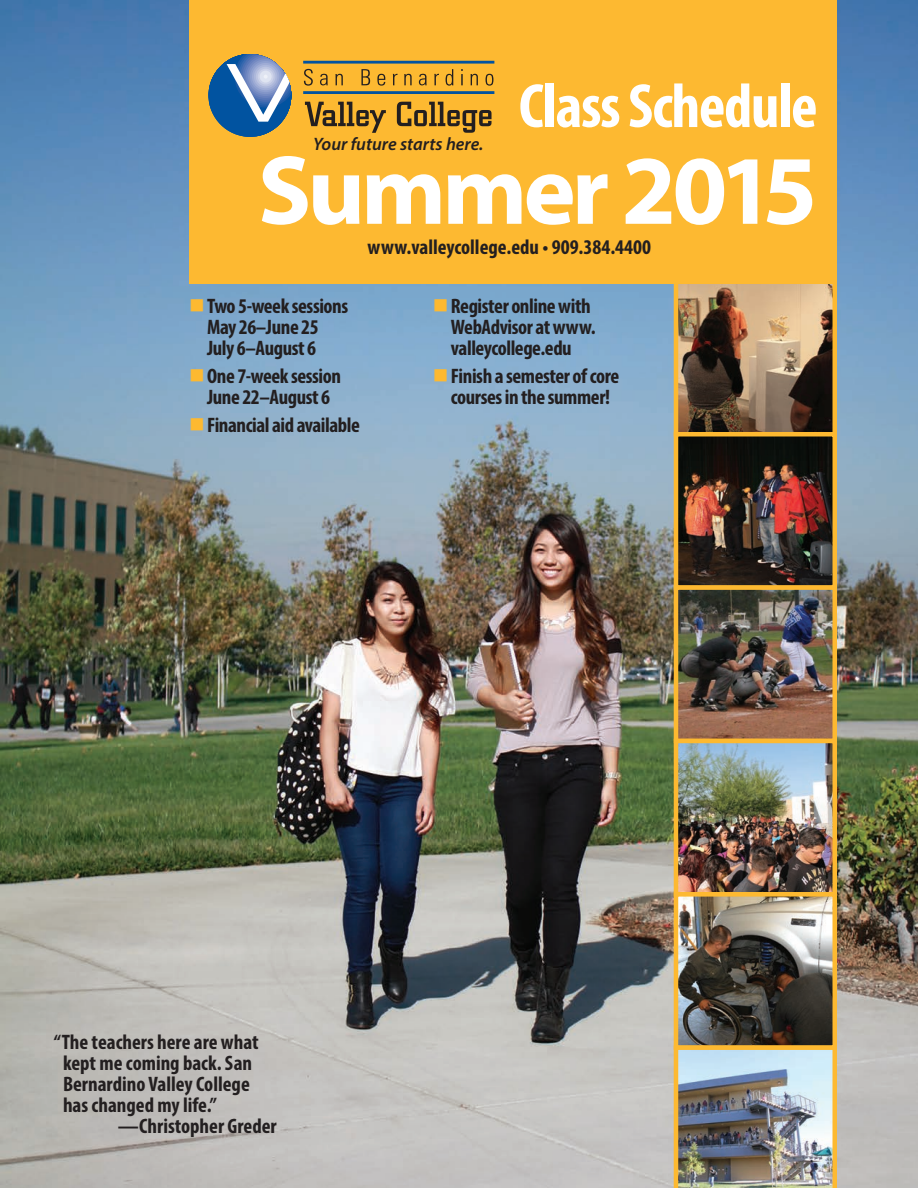
<style>
.page{position:relative;width:918px;height:1188px;background:#fff}
.page>*{position:absolute;margin:0;border:0;box-sizing:border-box;transform-origin:0 0}
.t1{font:700 99px "Myriad Pro";letter-spacing:-.04em;color:#fff}
.t2{font:700 condensed 63px "Myriad Pro";letter-spacing:-.02em;color:#fff}
.t3{font:700 condensed 21px/21px "Myriad Pro";letter-spacing:-.02em;color:#231f20}
.t4{font:700 condensed 21px/21px "Myriad Pro";color:#231f20}
.t5{font:italic 600 18px "Myriad Pro";color:#231f20}
.s1{color:#fdb931}
</style>
<div class="page">
<img style="left:0;top:0;width:918px;height:1188px">
<img style="left:679px;top:284px;width:153px;height:761px">
<div style="left:674px;top:279px;width:163px;height:157px;border:4px solid #fdb931"></div>
<div style="left:189px;top:0;width:648px;height:284px;background:#fdb931"></div>
<svg style="left:305px;top:102px;width:81px;height:31px"></svg>
<svg style="left:397px;top:102px;width:95px;height:31px"></svg>
<svg style="left:304px;top:69px;width:9px;height:17px"></svg>
<svg style="left:320px;top:74px;width:8px;height:11px"></svg>
<svg style="left:335px;top:74px;width:8px;height:11px"></svg>
<svg style="left:361px;top:69px;width:9px;height:16px"></svg>
<svg style="left:377px;top:74px;width:8px;height:12px"></svg>
<svg style="left:393px;top:74px;width:5px;height:11px"></svg>
<svg style="left:404px;top:74px;width:8px;height:11px"></svg>
<svg style="left:419px;top:74px;width:8px;height:11px"></svg>
<svg style="left:434px;top:74px;width:5px;height:11px"></svg>
<svg style="left:446px;top:69px;width:7px;height:17px"></svg>
<svg style="left:461px;top:69px;width:2px;height:16px"></svg>
<svg style="left:471px;top:74px;width:7px;height:11px"></svg>
<svg style="left:486px;top:74px;width:7px;height:12px"></svg>
<svg style="left:208px;top:54px;width:83px;height:83px"></svg>
<hr style="left:303px;top:61px;width:191px;height:3px;background:#0153a0">
<hr style="left:303px;top:91px;width:191px;height:3px;background:#0153a0">
<div style="left:674px;top:432px;width:163px;height:158px;border:4px solid #fdb931"></div>
<div style="left:674px;top:585px;width:163px;height:158px;border:4px solid #fdb931"></div>
<div style="left:674px;top:739px;width:163px;height:158px;border:4px solid #fdb931"></div>
<div style="left:674px;top:892px;width:163px;height:158px;border:4px solid #fdb931"></div>
<img style="left:674px;top:1045px;width:163px;height:143px">
<h2 class="t2" style="left:519px;top:67px;width:300px">Class Schedule</h2>
<h1 class="t1" style="left:258px;top:126px;width:561px">Summer 2015</h1>
<p class="t4" style="left:368px;top:236px;width:285px">www.valleycollege.edu • 909.384.4400</p>
<p class="t5" style="left:313px;top:133px;width:172px">Your future starts here.</p>
<p class="t3" style="left:207px;top:295px;width:143px;text-indent:-18px"><span class="s1">■</span>Two 5-week sessions<br>May 26–June 25<br>July 6–August 6</p>
<p class="t3" style="left:189px;top:365px;width:154px;text-align:center"><span class="s1">■</span>One 7-week session<br>June 22–August 6</p>
<p class="t3" style="left:189px;top:414px;width:173px"><span class="s1">■</span>Financial aid available</p>
<p class="t3" style="left:451px;top:295px;width:146px;text-indent:-18px"><span class="s1">■</span>Register online with<br>WebAdvisor at www. valleycollege.edu</p>
<p class="t3" style="left:433px;top:365px;width:188px;text-align:center"><span class="s1">■</span>Finish a semester of core courses in the summer!</p>
<p class="t4" style="left:63px;top:1031px;width:197px;text-indent:-9px">“The teachers here are what kept me coming back. San<br>Bernardino Valley College has changed my life.”</p>
<p class="t4" style="left:118px;top:1115px;width:160px">—Christopher Greder</p>
</div>
